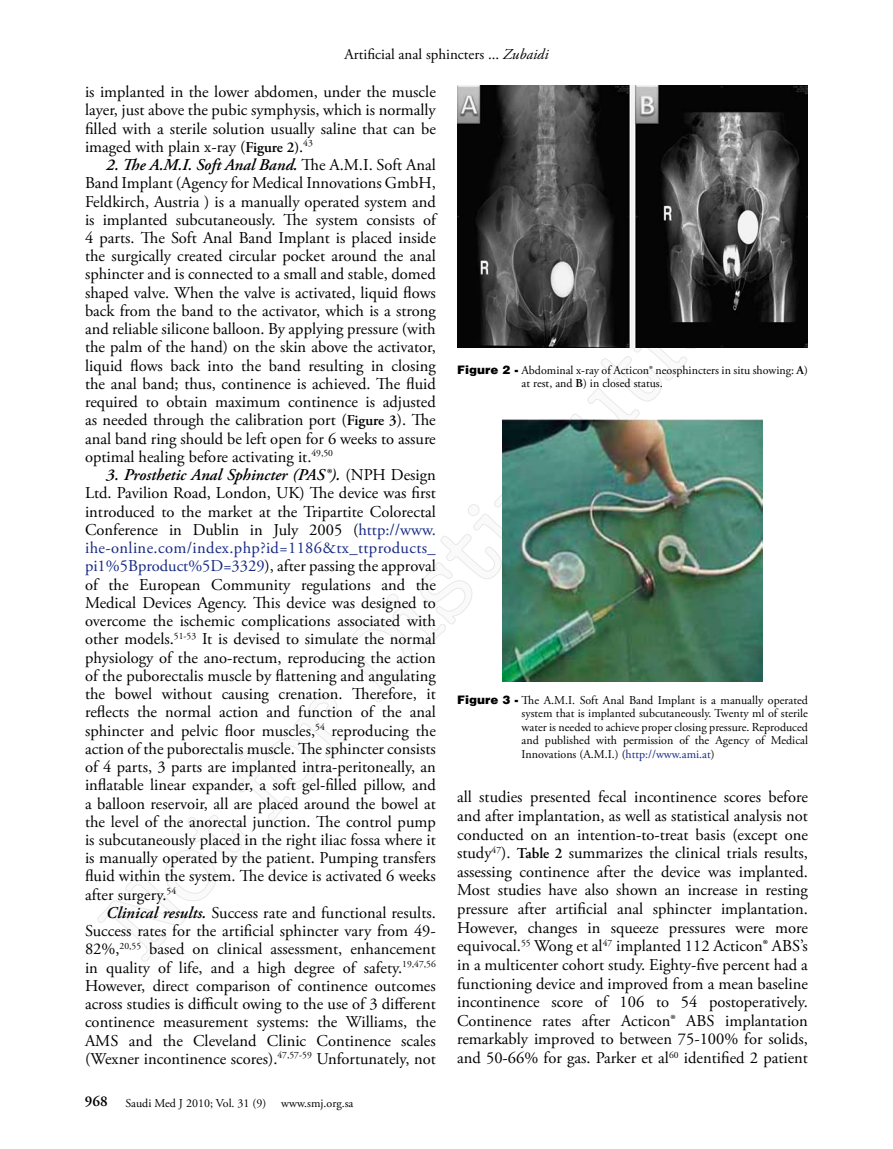
<style>
.page{position:relative;width:893px;height:1149px;background:#fff}
.page>*{position:absolute;margin:0;border:0;box-sizing:border-box;transform-origin:0 0}
.t1{font:16.5px/18.3px "Adobe Garamond Pro";color:#000;text-align:justify}
.t2{font:15px "Adobe Garamond Pro";color:#000}
.t3{font:600 15px "Adobe Garamond Pro";color:#000}
.t4{font:12px/13.5px "Adobe Garamond Pro";color:#000;text-align:justify}
.s1{font-style:italic}
.s2{font-weight:600;font-size:15px}
.s3{font-weight:600;font-style:italic}
.s4{color:#162983}
.s5{font-family:"Helvetica";font-weight:900}
.s6{font-weight:600}
</style>
<div class="page">
<svg style="left:97px;top:348px;width:666px;height:614px"></svg>
<img style="left:502px;top:419px;width:260px;height:261px">
<img style="left:457px;top:85px;width:350px;height:263px">
<p class="t2" style="left:344px;top:45px;width:206px">Artificial anal sphincters ... <span class="s1">Zubaidi</span></p>
<p class="t1" style="left:85px;top:83px;width:352px">is implanted in the lower abdomen, under the muscle layer, just above the pubic symphysis, which is normally filled with a sterile solution usually saline that can be imaged with plain x-ray (<span class="s2">Figure 2)</span>.<sup>43</sup></p>
<p class="t1" style="left:85px;top:156px;width:352px;text-indent:21px"><span class="s3">2. The A.M.I. Soft Anal Band.</span> The A.M.I. Soft Anal Band Implant (Agency for Medical Innovations GmbH, Feldkirch, Austria ) is a manually operated system and is implanted subcutaneously. The system consists of 4 parts. The Soft Anal Band Implant is placed inside the surgically created circular pocket around the anal sphincter and is connected to a small and stable, domed shaped valve. When the valve is activated, liquid flows back from the band to the activator, which is a strong and reliable silicone balloon. By applying pressure (with the palm of the hand) on the skin above the activator, liquid flows back into the band resulting in closing the anal band; thus, continence is achieved. The fluid required to obtain maximum continence is adjusted as needed through the calibration port (<span class="s2">Figure 3</span>). The anal band ring should be left open for 6 weeks to assure optimal healing before activating it.<sup>49,50</sup></p>
<p class="t1" style="left:85px;top:466px;width:352px;text-indent:21px"><span class="s3">3. Prosthetic Anal Sphincter (PAS®).</span> (NPH Design Ltd. Pavilion Road, London, UK) The device was first introduced to the market at the Tripartite Colorectal Conference in Dublin in July 2005 (<span class="s4">http://www. ihe-online.com/index.php?id=1186&amp;tx_ttproducts_ pi1%5Bproduct%5D=3329</span>), after passing the approval of the European Community regulations and the Medical Devices Agency. This device was designed to overcome the ischemic complications associated with other models.<sup>51-53</sup> It is devised to simulate the normal physiology of the ano-rectum, reproducing the action of the puborectalis muscle by flattening and angulating the bowel without causing crenation. Therefore, it reflects the normal action and function of the anal sphincter and pelvic floor muscles,<sup>54</sup> reproducing the action of the puborectalis muscle. The sphincter consists of 4 parts, 3 parts are implanted intra-peritoneally, an inflatable linear expander, a soft gel-filled pillow, and a balloon reservoir, all are placed around the bowel at the level of the anorectal junction. The control pump is subcutaneously placed in the right iliac fossa where it is manually operated by the patient. Pumping transfers fluid within the system. The device is activated 6 weeks after surgery.<sup>54</sup></p>
<p class="t1" style="left:85px;top:903px;width:352px;text-indent:21px"><span class="s3">Clinical results.</span> Success rate and functional results.<br>Success rates for the artificial sphincter vary from 49- 82%,<sup>20,55</sup> based on clinical assessment, enhancement in quality of life, and a high degree of safety.<sup>19,47,56<br></sup>However, direct comparison of continence outcomes across studies is difficult owing to the use of 3 different continence measurement systems: the Williams, the AMS and the Cleveland Clinic Continence scales (Wexner incontinence scores).<sup>47,57-59</sup> Unfortunately, not</p>
<p class="t3" style="left:85px;top:1092px;width:24px">968</p>
<p class="t4" style="left:126px;top:1096px;width:142px">Saudi Med J 2010; Vol. 31 (9)</p>
<p class="t4" style="left:281px;top:1096px;width:74px">www.smj.org.sa</p>
<p class="t4" style="left:522px;top:363px;width:288px;text-indent:-64px"><span class="s5">Figure 2 -</span> Abdominal x-ray of Acticon® neosphincters in situ showing: <span class="s6">A</span>) at rest, and <span class="s6">B</span>) in closed status.</p>
<p class="t4" style="left:522px;top:693px;width:288px;text-indent:-64px"><span class="s5">Figure 3 -</span> The A.M.I. Soft Anal Band Implant is a manually operated system that is implanted subcutaneously. Twenty ml of sterile water is needed to achieve proper closing pressure. Reproduced and published with permission of the Agency of Medical Innovations (A.M.I.) (<span class="s4">http://www.ami.at</span>)</p>
<p class="t1" style="left:457px;top:788px;width:352px">all studies presented fecal incontinence scores before and after implantation, as well as statistical analysis not conducted on an intention-to-treat basis (except one study<sup>47</sup>). <span class="s2">Table 2</span> summarizes the clinical trials results, assessing continence after the device was implanted.<br>Most studies have also shown an increase in resting pressure after artificial anal sphincter implantation.<br>However, changes in squeeze pressures were more equivocal.<sup>55</sup> Wong et al<sup>47</sup> implanted 112 Acticon® ABS’s in a multicenter cohort study. Eighty-five percent had a functioning device and improved from a mean baseline incontinence score of 106 to 54 postoperatively.<br>Continence rates after Acticon® ABS implantation remarkably improved to between 75-100% for solids, and 50-66% for gas. Parker et al<sup>60</sup> identified 2 patient</p>
</div>
